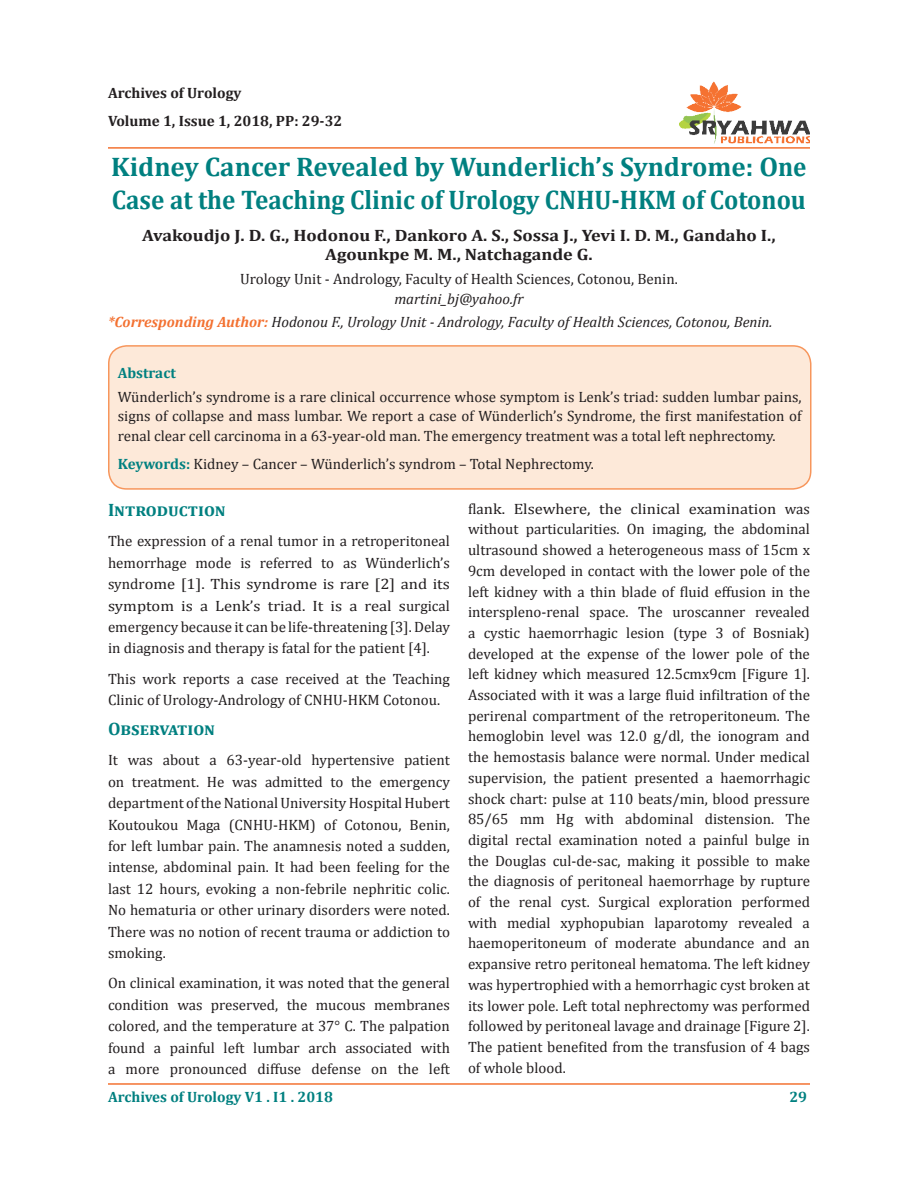
<style>
.page{position:relative;width:918px;height:1188px;background:#fff}
.page>*{position:absolute;margin:0;border:0;box-sizing:border-box;transform-origin:0 0}
.t1{font:700 27px/33px "Cambria";color:#008080}
.t2{font:700 18px "Cambria";color:#008080}
.List_Paragraph{font:700 16.5px/19.5px "Cambria";color:#231f20;text-align:center;scale:1.1 1}
.List_Paragraph-2{font:15px/20.7px "Cambria";color:#231f20;text-align:justify}
.List_Paragraph-3{font:italic 15px "Cambria";color:#231f20}
.t3{font:700 15px "Cambria";color:#231f20}
.t4{font:700 15px "Cambria";color:#008080}
.s1{font-weight:700;color:#f37131}
.s2{font-weight:700;color:#008080}
</style>
<div class="page">
<hr style="left:108px;top:1083px;width:702px;height:2px;background:#f37232">
<hr style="left:108px;top:147px;width:702px;height:2px;background:#f37232">
<img style="left:680px;top:81px;width:130px;height:62px">
<div style="left:109px;top:346px;width:702px;height:143px;background:#fde9d9;border-radius:18px"></div>
<div style="left:108px;top:345px;width:704px;height:145px;border:2px solid #f7965c;border-radius:18px"></div>
<p class="t3" style="left:108px;top:82px;width:135px">Archives of Urology</p>
<p class="t3" style="left:108px;top:110px;width:236px">Volume 1, Issue 1, 2018, PP: 29-32</p>
<p class="t1" style="left:111px;top:150px;width:697px">Kidney Cancer Revealed by Wunderlich’s Syndrome: One<br>Case at the Teaching Clinic of Urology CNHU-HKM of Cotonou</p>
<p class="List_Paragraph" style="left:142px;top:225px;width:577px">Avakoudjo J. D. G., Hodonou F., Dankoro A. S., Sossa J., Yevi I. D. M., Gandaho I.,<br>Agounkpe M. M., Natchagande G.</p>
<p class="List_Paragraph-2" style="left:240px;top:269px;width:439px">Urology Unit - Andrology, Faculty of Health Sciences, Cotonou, Benin.</p>
<p class="List_Paragraph-3" style="left:394px;top:288px;width:131px">martini_bj@yahoo.fr</p>
<p class="List_Paragraph-3" style="left:108px;top:312px;width:666px"><span class="s1">*Corresponding Author:</span> Hodonou F., Urology Unit - Andrology, Faculty of Health Sciences, Cotonou, Benin.</p>
<p class="t4" style="left:118px;top:362px;width:60px">Abstract</p>
<p class="List_Paragraph-2" style="left:118px;top:387px;width:685px;line-height:19.5px">Wünderlich’s syndrome is a rare clinical occurrence whose symptom is Lenk’s triad: sudden lumbar pains, signs of collapse and mass lumbar. We report a case of Wünderlich’s Syndrome, the first manifestation of renal clear cell carcinoma in a 63-year-old man. The emergency treatment was a total left nephrectomy.</p>
<p class="List_Paragraph-2" style="left:118px;top:453px;width:478px"><span class="s2">Keywords:</span> Kidney – Cancer – Wünderlich’s syndrom – Total Nephrectomy.</p>
<p class="t2" style="left:108px;top:497px;width:119px">Introduction</p>
<p class="List_Paragraph-2" style="left:108px;top:530px;width:343px;line-height:21.5px">The expression of a renal tumor in a retroperitoneal hemorrhage mode is referred to as Wünderlich’s syndrome [1]. This syndrome is rare [2] and its symptom is a Lenk’s triad. It is a real surgical emergency because it can be life-threatening [3]. Delay in diagnosis and therapy is fatal for the patient [4].</p>
<p class="List_Paragraph-2" style="left:108px;top:668px;width:343px;line-height:21.5px">This work reports a case received at the Teaching<br>Clinic of Urology-Andrology of CNHU-HKM Cotonou.</p>
<p class="t2" style="left:108px;top:716px;width:109px">Observation</p>
<p class="List_Paragraph-2" style="left:108px;top:749px;width:344px;line-height:21.5px">It was about a 63-year-old hypertensive patient on treatment. He was admitted to the emergency department of the National University Hospital Hubert Koutoukou Maga (CNHU-HKM) of Cotonou, Benin, for left lumbar pain. The anamnesis noted a sudden, intense, abdominal pain. It had been feeling for the last 12 hours, evoking a non-febrile nephritic colic.<br>No hematuria or other urinary disorders were noted.<br>There was no notion of recent trauma or addiction to smoking.</p>
<p class="List_Paragraph-2" style="left:108px;top:972px;width:343px;line-height:21.5px">On clinical examination, it was noted that the general condition was preserved, the mucous membranes colored, and the temperature at 37° C. The palpation found a painful left lumbar arch associated with a more pronounced diffuse defense on the left</p>
<p class="List_Paragraph-2" style="left:468px;top:498px;width:344px">flank. Elsewhere, the clinical examination was without particularities. On imaging, the abdominal ultrasound showed a heterogeneous mass of 15cm x 9cm developed in contact with the lower pole of the left kidney with a thin blade of fluid effusion in the interspleno-renal space. The uroscanner revealed a cystic haemorrhagic lesion (type 3 of Bosniak) developed at the expense of the lower pole of the left kidney which measured 12.5cmx9cm [Figure 1].<br>Associated with it was a large fluid infiltration of the perirenal compartment of the retroperitoneum. The hemoglobin level was 12.0 g/dl, the ionogram and the hemostasis balance were normal. Under medical supervision, the patient presented a haemorrhagic shock chart: pulse at 110 beats/min, blood pressure 85/65 mm Hg with abdominal distension. The digital rectal examination noted a painful bulge in the Douglas cul-de-sac, making it possible to make the diagnosis of peritoneal haemorrhage by rupture of the renal cyst. Surgical exploration performed with medial xyphopubian laparotomy revealed a haemoperitoneum of moderate abundance and an expansive retro peritoneal hematoma. The left kidney was hypertrophied with a hemorrhagic cyst broken at its lower pole. Left total nephrectomy was performed followed by peritoneal lavage and drainage [Figure 2].<br>The patient benefited from the transfusion of 4 bags of whole blood.</p>
<p class="t4" style="left:108px;top:1086px;width:227px">Archives of Urology V1 . I1 . 2018</p>
<p class="t4" style="left:789px;top:1087px;width:19px">29</p>
</div>
